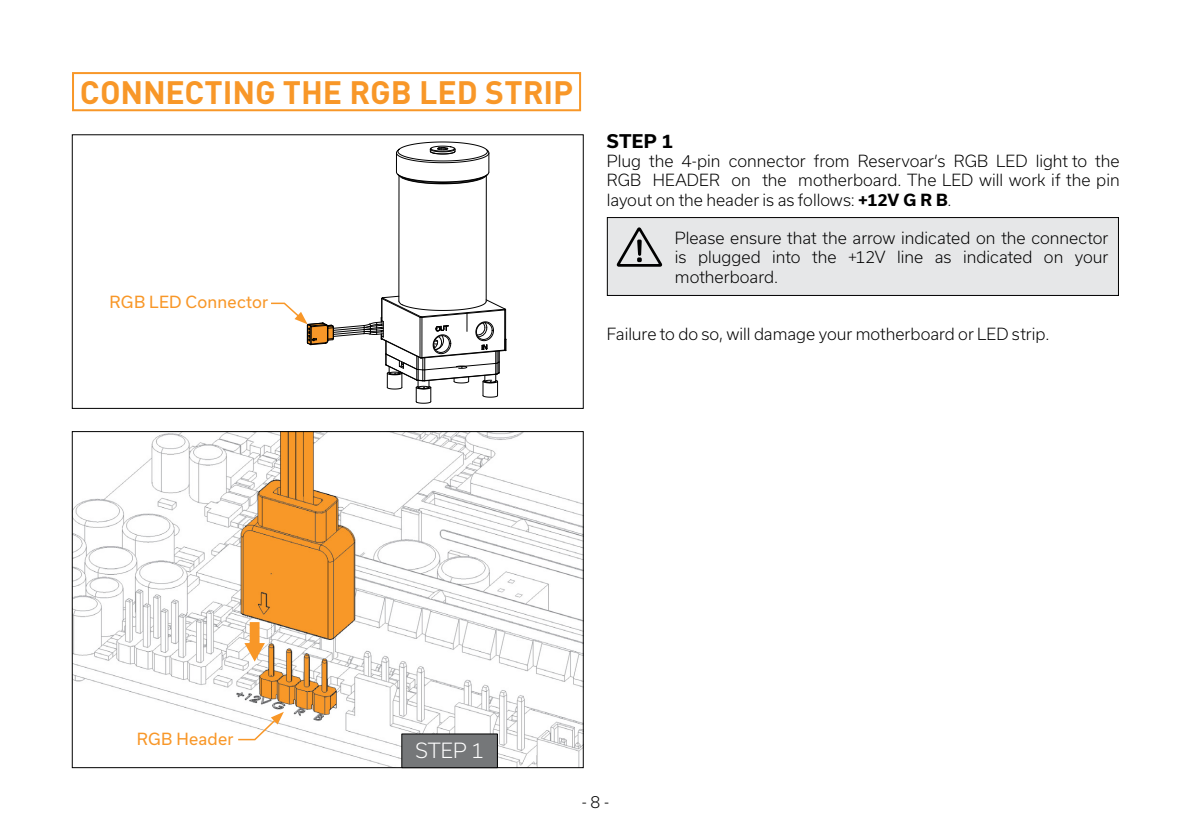
<style>
.page{position:relative;width:1191px;height:840px;background:#fff}
.page>*{position:absolute;margin:0;border:0;box-sizing:border-box;transform-origin:0 0}
.t1{font:700 32px "DIN Pro";letter-spacing:-.005em;color:#f89728}
.t2{font:300 20px "Usual";color:#fff}
.t3{font:700 18px "Usual";color:#000}
.t4{font:300 16px/19.2px "Usual";color:#000;text-align:justify}
.t5{font:16px "Usual";letter-spacing:.015em;color:#f89728}
.s1{font-weight:700}
</style>
<div class="page">
<svg style="left:72px;top:72px;width:510px;height:40px"></svg>
<svg style="left:72px;top:431px;width:512px;height:336px"></svg>
<svg style="left:72px;top:134px;width:512px;height:274px"></svg>
<svg style="left:269px;top:295px;width:237px;height:108px"></svg>
<svg style="left:244px;top:621px;width:21px;height:40px"></svg>
<div style="left:607px;top:217px;width:511px;height:78px;background:#e6e7e8"></div>
<svg style="left:237px;top:711px;width:47px;height:29px"></svg>
<div style="left:402px;top:733px;width:95px;height:34px;background:#757779"></div>
<h1 class="t1" style="left:80px;top:70px;width:495px">CONNECTING THE RGB LED STRIP</h1>
<p class="t5" style="left:110px;top:292px;width:160px">RGB LED Connector</p>
<p class="t3" style="left:607px;top:131px;width:68px">STEP 1</p>
<p class="t4" style="left:607px;top:151px;width:514px">Plug the 4-pin connector from Reservoar’s RGB LED light to the RGB HEADER on the motherboard. The LED will work if the pin layout on the header is as follows: <span class="s1">+12V G R B</span>.</p>
<p class="t4" style="left:675px;top:228px;width:435px">Please ensure that the arrow indicated on the connector is plugged into the +12V line as indicated on your motherboard.</p>
<p class="t4" style="left:607px;top:324px;width:444px">Failure to do so, will damage your motherboard or LED strip.</p>
<p class="t5" style="left:137px;top:729px;width:98px">RGB Header</p>
<p class="t2" style="left:415px;top:738px;width:70px">STEP 1</p>
<p class="t4" style="left:582px;top:792px;width:29px">- 8 -</p>
</div>
